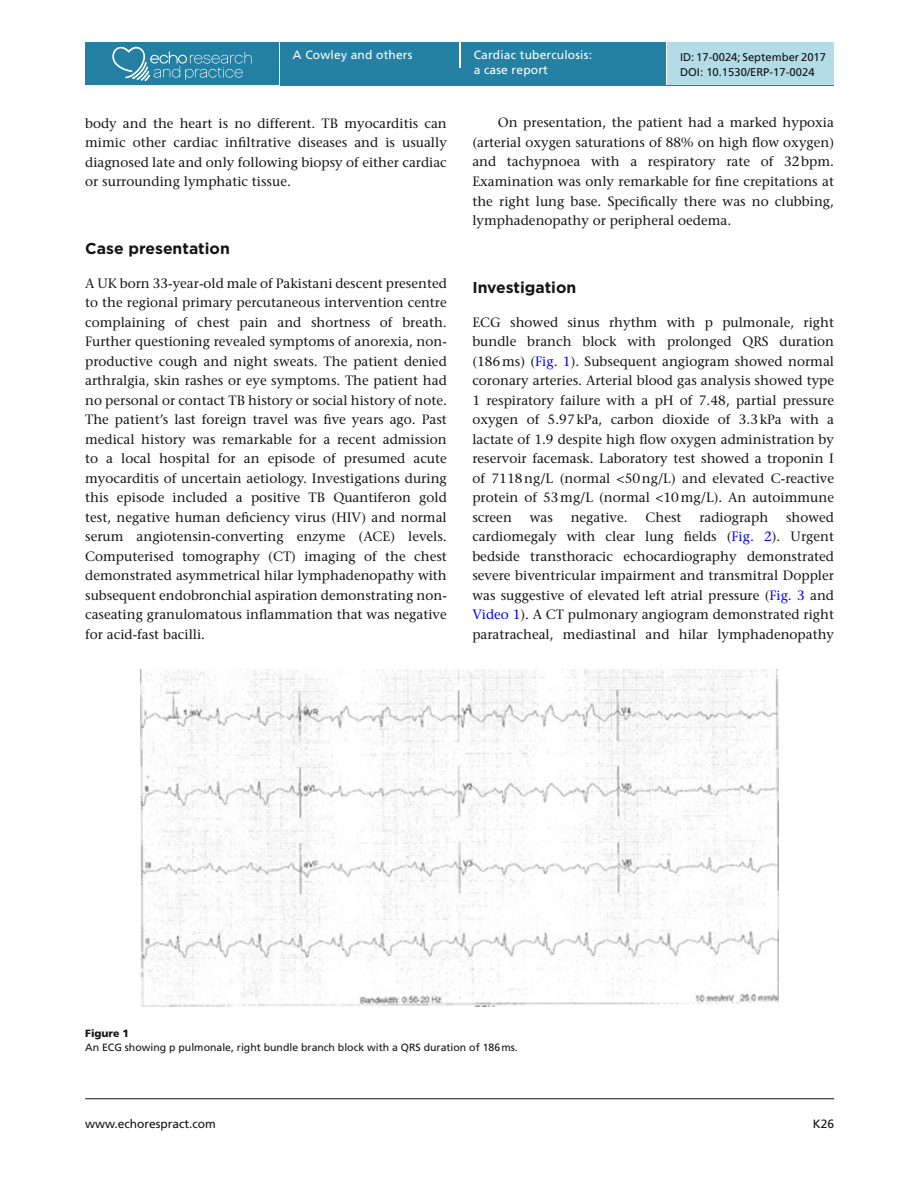
<style>
.page{position:relative;width:919px;height:1187px;background:#fff}
.page>*{position:absolute;margin:0;border:0;box-sizing:border-box;transform-origin:0 0}
.t1{font:700 15.75px "Gotham";color:#131413}
.t2{font:500 13.5px/19.5px "Stone Serif Std";color:#131413;text-align:justify}
.t3{font:12px/14.7px "Frutiger LT Std";letter-spacing:.015em;color:#fff}
.t4{font:12px "Frutiger LT Std";color:#131413}
.t5{font:11.25px/14.5px "Frutiger LT Std";color:#131413}
.t6{font:10.5px "Frutiger LT Std";color:#131413}
.t7{font:900 10.5px "Frutiger LT Std";color:#131413}
.s1{color:#00f}
</style>
<div class="page">
<div style="left:85px;top:43px;width:194px;height:42px;background:#2380a3"></div>
<svg style="left:112px;top:46px;width:139px;height:36px"></svg>
<div style="left:280px;top:51px;width:553px;height:34px;background:#2581a4"></div>
<div style="left:280px;top:43px;width:179px;height:8px;background:#2581a4"></div>
<hr style="left:459px;top:43px;width:2px;height:25px;background:#fff">
<div style="left:461px;top:43px;width:205px;height:42px;background:#2581a4"></div>
<hr style="left:666px;top:43px;width:1px;height:42px;background:#fff">
<div style="left:667px;top:43px;width:83px;height:42px;background:#b3dce7"></div>
<div style="left:750px;top:43px;width:83px;height:42px;background:#b3dce7"></div>
<hr style="left:85px;top:1098px;width:749px;height:1px;background:#131413">
<img style="left:140px;top:669px;width:638px;height:337px">
<p class="t3" style="left:293px;top:49px;width:121px">A Cowley and others</p>
<p class="t3" style="left:473px;top:49px;width:120px">Cardiac tuberculosis: a case report</p>
<p class="t5" style="left:680px;top:51px;width:147px">ID: 17-0024; September 2017<br>DOI: 10.1530/ERP-17-0024</p>
<p class="t2" style="left:85px;top:114px;width:363px">body and the heart is no different. TB myocarditis can mimic other cardiac infiltrative diseases and is usually diagnosed late and only following biopsy of either cardiac or surrounding lymphatic tissue.</p>
<p class="t1" style="left:85px;top:242px;width:146px">Case presentation</p>
<p class="t2" style="left:85px;top:275px;width:363px">A UK born 33-year-old male of Pakistani descent presented to the regional primary percutaneous intervention centre complaining of chest pain and shortness of breath.<br>Further questioning revealed symptoms of anorexia, non&shy;productive cough and night sweats. The patient denied arthralgia, skin rashes or eye symptoms. The patient had no personal or contact TB history or social history of note.<br>The patient’s last foreign travel was five years ago. Past medical history was remarkable for a recent admission to a local hospital for an episode of presumed acute myocarditis of uncertain aetiology. Investigations during this episode included a positive TB Quantiferon gold test, negative human deficiency virus (HIV) and normal serum angiotensin-converting enzyme (ACE) levels.<br>Computerised tomography (CT) imaging of the chest demonstrated asymmetrical hilar lymphadenopathy with subsequent endobronchial aspiration demonstrating non&shy;caseating granulomatous inflammation that was negative for acid-fast bacilli.</p>
<p class="t2" style="left:472px;top:114px;width:363px;text-indent:26px">On presentation, the patient had a marked hypoxia (arterial oxygen saturations of 88% on high flow oxygen) and tachypnoea with a respiratory rate of 32 bpm.<br>Examination was only remarkable for fine crepitations at the right lung base. Specifically there was no clubbing, lymphadenopathy or peripheral oedema.</p>
<p class="t1" style="left:472px;top:281px;width:105px">Investigation</p>
<p class="t2" style="left:472px;top:314px;width:363px">ECG showed sinus rhythm with p pulmonale, right bundle branch block with prolonged QRS duration (186 ms) (<span class="s1">Fig. 1</span>). Subsequent angiogram showed normal coronary arteries. Arterial blood gas analysis showed type 1 respiratory failure with a pH of 7.48, partial pressure oxygen of 5.97 kPa, carbon dioxide of 3.3 kPa with a lactate of 1.9 despite high flow oxygen administration by reservoir facemask. Laboratory test showed a troponin I of 7118 ng/L (normal &lt;50 ng/L) and elevated C-reactive protein of 53 mg/L (normal &lt;10 mg/L). An autoimmune screen</p>
<p class="t2" style="left:472px;top:508px;width:363px;text-indent:314px">showed cardiomegaly with clear lung fields (<span class="s1">Fig. 2</span>). Urgent bedside transthoracic echocardiography demonstrated severe biventricular impairment and transmitral Doppler was suggestive of elevated left atrial pressure (<span class="s1">Fig. 3</span> and <span class="s1">Video 1</span>). A CT pulmonary angiogram demonstrated right paratracheal, mediastinal and hilar lymphadenopathy</p>
<p class="t2" style="left:529px;top:508px;width:25px">was</p>
<p class="t2" style="left:570px;top:508px;width:58px">negative.</p>
<p class="t2" style="left:645px;top:508px;width:38px">Chest</p>
<p class="t2" style="left:699px;top:508px;width:70px">radiograph</p>
<p class="t7" style="left:85px;top:1028px;width:45px">Figure 1</p>
<p class="t6" style="left:85px;top:1043px;width:434px">An ECG showing p pulmonale, right bundle branch block with a QRS duration of 186 ms.</p>
<p class="t4" style="left:85px;top:1119px;width:132px">www.echorespract.com</p>
<p class="t4" style="left:812px;top:1119px;width:23px">K26</p>
</div>
